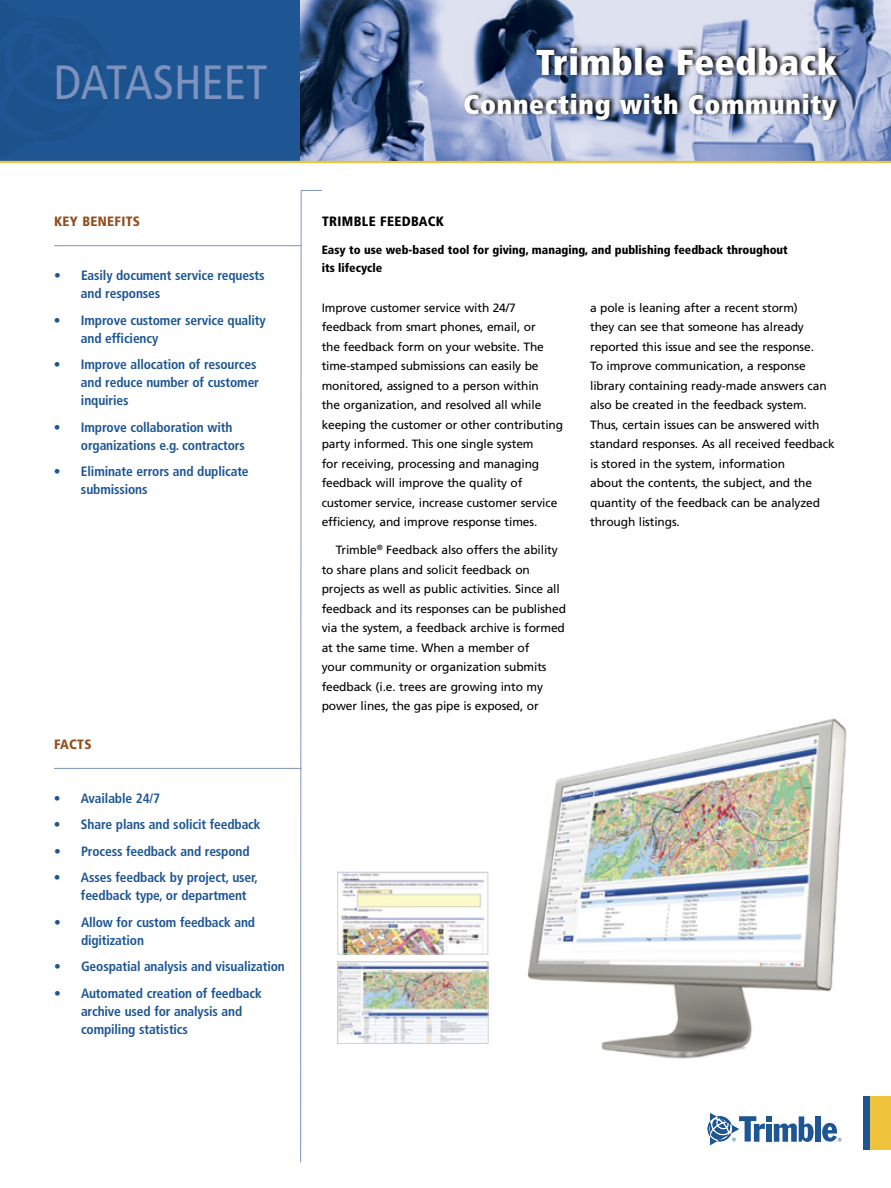
<style>
.page{position:relative;width:891px;height:1188px;background:#fff}
.page>*{position:absolute;margin:0;border:0;box-sizing:border-box;transform-origin:0 0}
.t1{font:condensed 48px "Frutiger LT Std";color:#7d92be}
.t2{font:900 condensed 36px "Frutiger LT Std";letter-spacing:.015em;color:#fff}
.t3{font:900 condensed 27px "Frutiger LT Std";letter-spacing:.025em;color:#fff}
.t4{font:700 condensed 13.5px/18px "Frutiger LT Std";letter-spacing:-.01em;color:#1d5693}
.t5{font:900 condensed 13.5px "Frutiger LT Std";letter-spacing:.06em;color:#944e1c}
.t6{font:900 condensed 13.5px "Frutiger LT Std";letter-spacing:.025em;color:#000}
.t7{font:12px/19.5px "Frutiger LT Std";letter-spacing:-.01em;color:#000}
.t8{font:900 condensed 12px/18px "Frutiger LT Std";color:#000}
</style>
<div class="page">
<img style="left:456px;top:718px;width:391px;height:341px">
<div style="left:0;top:0;width:891px;height:162px;background:#1d5693"></div>
<img style="left:301px;top:0;width:590px;height:161px">
<svg style="left:463px;top:42px;width:380px;height:80px;background:#707c97"></svg>
<hr style="left:0;top:161px;width:891px;height:2px;background:#efc33b">
<div style="left:815px;top:1116px;width:6px;height:26px;background:#1d5693"></div>
<svg style="left:822px;top:1123px;width:19px;height:19px"></svg>
<svg style="left:708px;top:1113px;width:106px;height:32px"></svg>
<div style="left:863px;top:1096px;width:28px;height:54px;background:#efc33b"></div>
<div style="left:863px;top:1096px;width:7px;height:54px;background:#1d5693"></div>
<svg style="left:300px;top:190px;width:22px;height:973px"></svg>
<hr style="left:54px;top:245px;width:247px;height:1px;background:#7d92be">
<hr style="left:54px;top:768px;width:247px;height:1px;background:#7d92be">
<img style="left:339px;top:874px;width:147px;height:78px">
<div style="left:337px;top:872px;width:151px;height:82px;border:1px solid #d0d1d3"></div>
<img style="left:339px;top:963px;width:148px;height:79px">
<div style="left:337px;top:961px;width:152px;height:83px;border:1px solid #d0d1d3"></div>
<h1 class="t1" style="left:54px;top:54px;width:215px">DATASHEET</h1>
<h2 class="t2" style="left:536px;top:40px;width:302px">Trimble Feedback</h2>
<h3 class="t3" style="left:464px;top:88px;width:375px">Connecting with Community</h3>
<p class="t5" style="left:54px;top:213px;width:88px">Key Benefits</p>
<p class="t6" style="left:322px;top:213px;width:123px">Trimble Feedback</p>
<p class="t4" style="left:81px;top:266px;width:185px;text-indent:-27px">• Easily document service requests and responses</p>
<p class="t4" style="left:81px;top:311px;width:186px;text-indent:-27px">• Improve customer service quality and efficiency</p>
<p class="t4" style="left:81px;top:355px;width:180px;text-indent:-27px">• Improve allocation of resources and reduce number of customer inquiries</p>
<p class="t4" style="left:81px;top:418px;width:165px;text-indent:-27px">• Improve collaboration with organizations e.g. contractors</p>
<p class="t4" style="left:81px;top:462px;width:169px;text-indent:-27px">• Eliminate errors and duplicate submissions</p>
<p class="t5" style="left:54px;top:736px;width:39px">facts</p>
<p class="t4" style="left:54px;top:789px;width:108px">• Available 24/7</p>
<p class="t4" style="left:54px;top:816px;width:208px">• Share plans and solicit feedback</p>
<p class="t4" style="left:54px;top:842px;width:197px">• Process feedback and respond</p>
<p class="t4" style="left:81px;top:869px;width:179px;text-indent:-27px">• Asses feedback by project, user, feedback type, or department</p>
<p class="t4" style="left:81px;top:913px;width:176px;text-indent:-27px">• Allow for custom feedback and digitization</p>
<p class="t4" style="left:54px;top:958px;width:232px">• Geospatial analysis and visualization</p>
<p class="t4" style="left:81px;top:984px;width:182px;text-indent:-27px">• Automated creation of feedback archive used for analysis and compiling statistics</p>
<p class="t8" style="left:322px;top:241px;width:468px">Easy to use web-based tool for giving, managing, and publishing feedback throughout its lifecycle</p>
<p class="t7" style="left:322px;top:298px;width:243px">Improve customer service with 24/7 feedback from smart phones, email, or<br>the feedback form on your website. The time-stamped submissions can easily be monitored, assigned to a person within<br>the organization, and resolved all while keeping the customer or other contributing party informed. This one single system<br>for receiving, processing and managing feedback will improve the quality of customer service, increase customer service efficiency, and improve response times.</p>
<p class="t7" style="left:322px;top:541px;width:246px;text-indent:14px">Trimble<sup>®</sup> Feedback also offers the ability to share plans and solicit feedback on projects as well as public activities. Since all feedback and its responses can be published via the system, a feedback archive is formed at the same time. When a member of<br>your community or organization submits feedback (i.e. trees are growing into my power lines, the gas pipe is exposed, or</p>
<p class="t7" style="left:590px;top:298px;width:246px">a pole is leaning after a recent storm)<br>they can see that someone has already reported this issue and see the response.<br>To improve communication, a response library containing ready-made answers can also be created in the feedback system.<br>Thus, certain issues can be answered with standard responses. As all received feedback is stored in the system, information<br>about the contents, the subject, and the quantity of the feedback can be analyzed through listings.</p>
</div>
